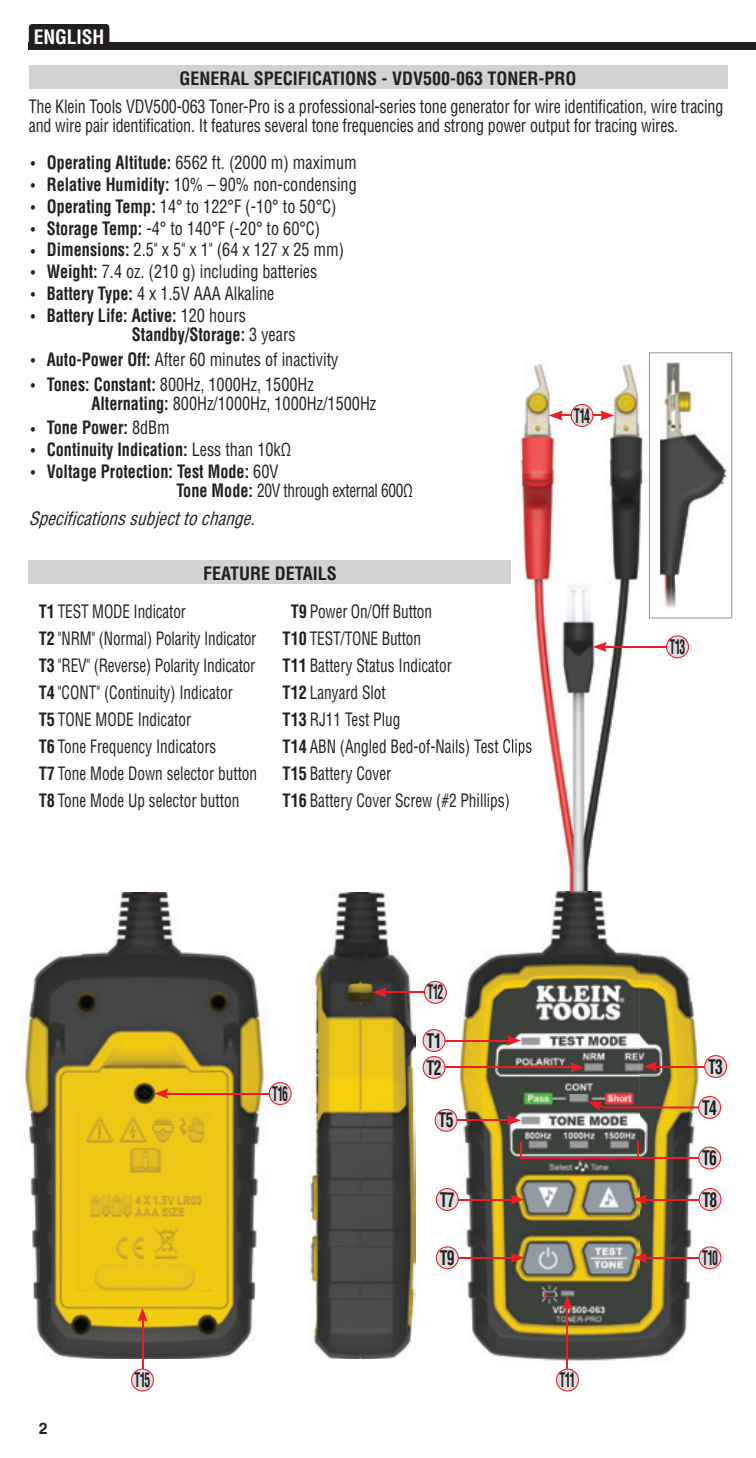
<style>
.page{position:relative;width:756px;height:1458px;background:#fff}
.page>*{position:absolute;margin:0;border:0;box-sizing:border-box;transform-origin:0 0}
.t1{font:700 condensed 19.6px "Helvetica LT Std";letter-spacing:-.05em;color:#231f20;scale:.6 1}
.t2{font:700 condensed 19.6px/41px "Helvetica LT Std";letter-spacing:-.05em;color:#231f20;text-align:center;scale:.8 1}
.t3{font:700 condensed 19.4px "Helvetica LT Std";letter-spacing:-.005em;color:#fff}
.t4{font:condensed 18px "Helvetica LT Std";color:#231f20;scale:.85 1}
.t5{font:condensed 18px/19px "Helvetica LT Std";color:#231f20;scale:.9 1}
.t6{font:condensed 18px/19px "Helvetica LT Std";color:#231f20;scale:.89 1}
.t7{font:700 condensed 18px/19px "Helvetica LT Std";color:#231f20;scale:.9 1}
.t8{font:700 condensed 18px "Helvetica LT Std";color:#231f20}
.t9{font:italic condensed 18px "Helvetica LT Std";color:#231f20}
.t10{font:700 16px "Helvetica LT Std";color:#231f20}
.s1{font-size:15px}
.s2{font-weight:700}
.s3{font-weight:400;font-size:15px}
.s4{font-weight:400}
</style>
<div class="page">
<div style="left:29px;top:42px;width:727px;height:8px;background:#231f20"></div>
<div style="left:29px;top:24px;width:80px;height:26px;background:#231f20;border-radius:3px"></div>
<div style="left:29px;top:65px;width:698px;height:24px;background:#d1d2d4"></div>
<img style="left:520px;top:364px;width:134px;height:528px">
<img style="left:503px;top:739px;width:28px;height:18px">
<img style="left:503px;top:793px;width:6px;height:18px">
<img style="left:459px;top:892px;width:240px;height:469px">
<img style="left:309px;top:893px;width:106px;height:466px">
<img style="left:25px;top:893px;width:244px;height:466px">
<hr style="left:435px;top:1040px;width:75px;height:2px;background:#ee1d23">
<svg style="left:507px;top:1035px;width:14px;height:11px"></svg>
<hr style="left:447px;top:1119px;width:63px;height:2px;background:#ee1d23">
<svg style="left:507px;top:1115px;width:14px;height:10px"></svg>
<svg style="left:435px;top:1109px;width:23px;height:23px"></svg>
<hr style="left:448px;top:1199px;width:66px;height:2px;background:#ee1d23">
<svg style="left:511px;top:1194px;width:14px;height:11px"></svg>
<svg style="left:436px;top:1188px;width:23px;height:23px"></svg>
<hr style="left:448px;top:1257px;width:66px;height:2px;background:#ee1d23">
<svg style="left:511px;top:1253px;width:14px;height:10px"></svg>
<svg style="left:436px;top:1246px;width:23px;height:23px"></svg>
<hr style="left:644px;top:1199px;width:65px;height:2px;background:#ee1d23">
<svg style="left:633px;top:1194px;width:14px;height:11px"></svg>
<svg style="left:699px;top:1188px;width:22px;height:23px"></svg>
<hr style="left:644px;top:1257px;width:65px;height:2px;background:#ee1d23">
<svg style="left:633px;top:1253px;width:14px;height:10px"></svg>
<svg style="left:699px;top:1246px;width:22px;height:23px"></svg>
<hr style="left:165px;top:1093px;width:115px;height:2px;background:#ee1d23">
<svg style="left:154px;top:1088px;width:14px;height:11px"></svg>
<svg style="left:269px;top:1082px;width:23px;height:23px"></svg>
<hr style="left:604px;top:646px;width:73px;height:2px;background:#ee1d23">
<svg style="left:593px;top:642px;width:14px;height:10px"></svg>
<svg style="left:666px;top:635px;width:23px;height:23px"></svg>
<hr style="left:384px;top:991px;width:51px;height:2px;background:#ee1d23">
<svg style="left:373px;top:987px;width:14px;height:10px"></svg>
<svg style="left:424px;top:981px;width:23px;height:23px"></svg>
<hr style="left:560px;top:414px;width:43px;height:2px;background:#ee1d23">
<svg style="left:600px;top:410px;width:14px;height:11px"></svg>
<svg style="left:549px;top:410px;width:14px;height:11px"></svg>
<svg style="left:571px;top:404px;width:23px;height:23px"></svg>
<hr style="left:566px;top:1306px;width:2px;height:74px;background:#ee1d23">
<svg style="left:562px;top:1295px;width:11px;height:14px"></svg>
<svg style="left:556px;top:1369px;width:23px;height:23px"></svg>
<hr style="left:142px;top:1319px;width:2px;height:61px;background:#ee1d23">
<svg style="left:137px;top:1308px;width:11px;height:14px"></svg>
<svg style="left:131px;top:1369px;width:23px;height:23px"></svg>
<hr style="left:435px;top:1066px;width:138px;height:2px;background:#ee1d23">
<svg style="left:570px;top:1062px;width:14px;height:11px"></svg>
<svg style="left:423px;top:1029px;width:23px;height:50px"></svg>
<hr style="left:654px;top:1066px;width:61px;height:2px;background:#ee1d23">
<svg style="left:643px;top:1061px;width:14px;height:11px"></svg>
<svg style="left:704px;top:1055px;width:23px;height:23px"></svg>
<svg style="left:588px;top:1096px;width:133px;height:23px"></svg>
<svg style="left:520px;top:1142px;width:201px;height:27px"></svg>
<svg style="left:649px;top:352px;width:83px;height:266px"></svg>
<div style="left:29px;top:560px;width:482px;height:24px;background:#d1d2d4"></div>
<p class="t3" style="left:34px;top:25px;width:72px">ENGLISH</p>
<p class="t8" style="left:179px;top:67px;width:399px">GENERAL SPECIFICATIONS - VDV500-063 TONER-PRO</p>
<p class="t6" style="left:29px;top:97px;width:782px">The Klein Tools VDV500-063 Toner-Pro is a professional-series tone generator for wire identification, wire tracing and wire pair identification. It features several tone frequencies and strong power output for tracing wires.</p>
<p class="t5" style="left:31px;top:153px;width:364px"><span class="s1">•</span> <span class="s2">Operating Altitude:</span> 6562 ft. (2000 m) maximum</p>
<p class="t5" style="left:31px;top:175px;width:364px"><span class="s1">•</span> <span class="s2">Relative Humidity:</span> 10% – 90% non-condensing</p>
<p class="t5" style="left:31px;top:197px;width:341px"><span class="s1">•</span> <span class="s2">Operating Temp:</span> 14° to 122°F (-10° to 50°C)</p>
<p class="t5" style="left:31px;top:218px;width:323px"><span class="s1">•</span> <span class="s2">Storage Temp:</span> -4° to 140°F (-20° to 60°C)</p>
<p class="t5" style="left:31px;top:240px;width:350px"><span class="s1">•</span> <span class="s2">Dimensions:</span> 2.5" x 5" x 1" (64 x 127 x 25 mm)</p>
<p class="t5" style="left:31px;top:262px;width:320px"><span class="s1">•</span> <span class="s2">Weight:</span> 7.4 oz. (210 g) including batteries</p>
<p class="t5" style="left:31px;top:284px;width:272px"><span class="s1">•</span> <span class="s2">Battery Type:</span> 4 x 1.5V AAA Alkaline</p>
<p class="t7" style="left:132px;top:306px;width:183px;text-indent:-101px"><span class="s3">•</span> Battery Life: Active: <span class="s4">120 hours<br></span>Standby/Storage: <span class="s4">3 years</span></p>
<p class="t5" style="left:31px;top:350px;width:343px"><span class="s1">•</span> <span class="s2">Auto-Power Off:</span> After 60 minutes of inactivity</p>
<p class="t5" style="left:91px;top:374px;width:318px;text-indent:-61px"><span class="s1">•</span> <span class="s2">Tones: Constant:</span> 800Hz, 1000Hz, 1500Hz<br><span class="s2">Alternating:</span> 800Hz/1000Hz, 1000Hz/1500Hz</p>
<p class="t7" style="left:31px;top:418px;width:156px"><span class="s3">•</span> Tone Power: <span class="s4">8dBm</span></p>
<p class="t7" style="left:31px;top:440px;width:291px"><span class="s3">•</span> Continuity Indication: <span class="s4">Less than 10kΩ</span></p>
<p class="t7" style="left:176px;top:462px;width:264px;text-indent:-146px"><span class="s3">•</span> Voltage Protection: Test Mode: <span class="s4">60V<br></span>Tone Mode: <span class="s4">20V through external 600Ω</span></p>
<p class="t9" style="left:29px;top:507px;width:233px">Specificationssubjecttochange.</p>
<p class="t1" style="left:574px;top:403px;width:28px">T14</p>
<p class="t8" style="left:203px;top:562px;width:135px">FEATURE DETAILS</p>
<p class="t4" style="left:39px;top:600px;width:175px"><span class="s2">T1</span> TEST MODE Indicator</p>
<p class="t4" style="left:291px;top:600px;width:168px"><span class="s2">T9</span> Power On/Off Button</p>
<p class="t4" style="left:39px;top:627px;width:258px"><span class="s2">T2</span> "NRM" (Normal) Polarity Indicator</p>
<p class="t4" style="left:283px;top:627px;width:164px"><span class="s2">T10</span> TEST/TONE Button</p>
<p class="t4" style="left:39px;top:654px;width:256px"><span class="s2">T3</span> "REV" (Reverse) Polarity Indicator</p>
<p class="t4" style="left:283px;top:654px;width:201px"><span class="s2">T11</span> Battery Status Indicator</p>
<p class="t4" style="left:39px;top:681px;width:230px"><span class="s2">T4</span> "CONT" (Continuity) Indicator</p>
<p class="t4" style="left:283px;top:681px;width:123px"><span class="s2">T12</span> Lanyard Slot</p>
<p class="t4" style="left:39px;top:708px;width:181px"><span class="s2">T5</span> TONE MODE Indicator</p>
<p class="t4" style="left:283px;top:708px;width:140px"><span class="s2">T13</span> RJ11 Test Plug</p>
<p class="t4" style="left:39px;top:735px;width:211px"><span class="s2">T6</span> Tone Frequency Indicators</p>
<p class="t4" style="left:283px;top:735px;width:295px"><span class="s2">T14</span> ABN (Angled Bed-of-Nails) Test Clips</p>
<p class="t4" style="left:39px;top:762px;width:259px"><span class="s2">T7</span> Tone Mode Down selector button</p>
<p class="t4" style="left:283px;top:762px;width:129px"><span class="s2">T15</span> Battery Cover</p>
<p class="t4" style="left:39px;top:789px;width:238px"><span class="s2">T8</span> Tone Mode Up selector button</p>
<p class="t4" style="left:283px;top:789px;width:269px"><span class="s2">T16</span> Battery Cover Screw (#2 Phillips)</p>
<p class="t1" style="left:427px;top:980px;width:28px">T12</p>
<p class="t2" style="left:427px;top:1020px;width:20px">T1</p>
<p class="t1" style="left:670px;top:634px;width:28px">T13</p>
<p class="t1" style="left:272px;top:1081px;width:28px">T16</p>
<p class="t2" style="left:427px;top:1047px;width:20px">T2</p>
<p class="t2" style="left:702px;top:1046px;width:28px">T3<br>T4</p>
<p class="t2" style="left:702px;top:1137px;width:20px">T6</p>
<p class="t2" style="left:439px;top:1100px;width:20px">T5</p>
<p class="t2" style="left:440px;top:1179px;width:20px">T7</p>
<p class="t2" style="left:440px;top:1237px;width:20px">T9</p>
<p class="t2" style="left:703px;top:1179px;width:20px">T8</p>
<p class="t1" style="left:702px;top:1245px;width:28px">T10</p>
<p class="t10" style="left:39px;top:1419px;width:10px">2</p>
<p class="t1" style="left:135px;top:1368px;width:28px">T15</p>
<p class="t1" style="left:560px;top:1368px;width:28px">T11</p>
</div>
